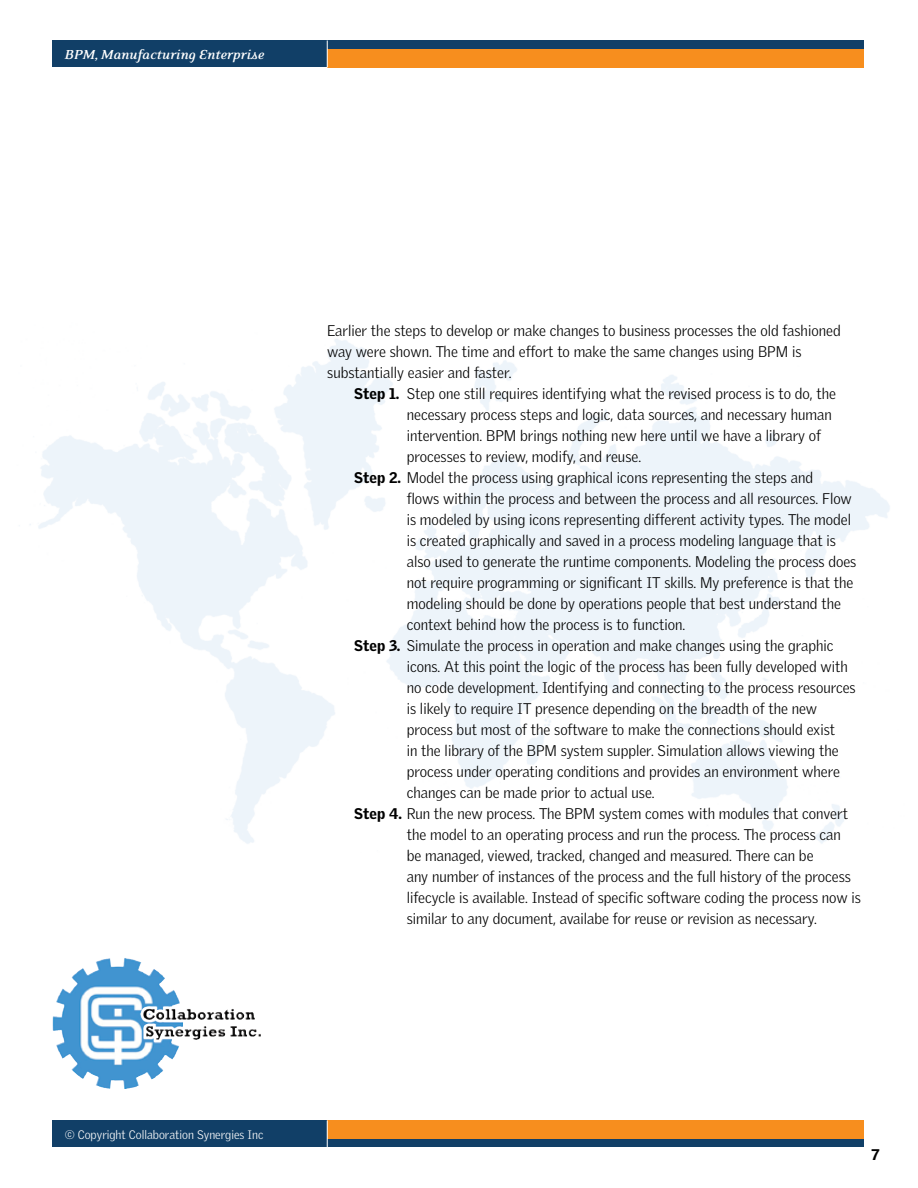
<style>
.page{position:relative;width:918px;height:1188px;background:#fff}
.page>*{position:absolute;margin:0;border:0;box-sizing:border-box;transform-origin:0 0}
.t1{font:300 15px/21px "Griffith Gothic";color:#000}
.t2{font:italic 700 15px "Eidetic Neo";color:#fff}
.t3{font:900 15px "Griffith Gothic";color:#000}
.t4{font:300 12px "Griffith Gothic";color:#fff}
.s1{font-weight:900}
</style>
<div class="page">
<div style="left:53px;top:40px;width:811px;height:28px;background:#113f67"></div>
<div style="left:328px;top:49px;width:536px;height:19px;background:#f78e1e"></div>
<svg style="left:327px;top:40px;width:1px;height:28px"></svg>
<img style="left:71px;top:958px;width:53px;height:34px">
<div style="left:53px;top:1120px;width:811px;height:28px;background:#113f67"></div>
<div style="left:328px;top:1120px;width:536px;height:19px;background:#f78e1e"></div>
<svg style="left:327px;top:1120px;width:1px;height:28px"></svg>
<p class="t2" style="left:65px;top:47px;width:201px">BPM, Manufacturing Enterprise</p>
<p class="t1" style="left:327px;top:320px;width:515px">Earlier the steps to develop or make changes to business processes the old fashioned way were shown. The time and effort to make the same changes using BPM is substantially easier and faster.</p>
<p class="t1" style="left:354px;top:383px;width:483px"><span class="s1">Step 1.</span> Step one still requires identifying what the revised process is to do, the</p>
<p class="t1" style="left:407px;top:404px;width:427px">necessary process steps and logic, data sources, and necessary human</p>
<p class="t1" style="left:407px;top:425px;width:416px">intervention. BPM brings nothing new here until we have a library of</p>
<p class="t1" style="left:407px;top:446px;width:236px">processes to review, modify, and reuse.</p>
<p class="t1" style="left:354px;top:467px;width:460px"><span class="s1">Step 2.</span> Model the process using graphical icons representing the steps and</p>
<p class="t1" style="left:407px;top:488px;width:447px">flows within the process and between the process and all resources. Flow</p>
<p class="t1" style="left:407px;top:509px;width:446px">is modeled by using icons representing different activity types. The model</p>
<p class="t1" style="left:407px;top:530px;width:431px">is created graphically and saved in a process modeling language that is</p>
<p class="t1" style="left:407px;top:551px;width:451px">also used to generate the runtime components. Modeling the process does</p>
<p class="t1" style="left:407px;top:572px;width:448px">not require programming or significant IT skills. My preference is that the</p>
<p class="t1" style="left:407px;top:593px;width:436px">modeling should be done by operations people that best understand the</p>
<p class="t1" style="left:407px;top:614px;width:280px">context behind how the process is to function.</p>
<p class="t1" style="left:354px;top:635px;width:481px"><span class="s1">Step 3.</span> Simulate the process in operation and make changes using the graphic</p>
<p class="t1" style="left:407px;top:656px;width:443px">icons. At this point the logic of the process has been fully developed with</p>
<p class="t1" style="left:407px;top:677px;width:451px">no code development. Identifying and connecting to the process resources</p>
<p class="t1" style="left:407px;top:698px;width:412px">is likely to require IT presence depending on the breadth of the new</p>
<p class="t1" style="left:407px;top:719px;width:430px">process but most of the software to make the connections should exist</p>
<p class="t1" style="left:407px;top:740px;width:433px">in the library of the BPM system suppler. Simulation allows viewing the</p>
<p class="t1" style="left:407px;top:761px;width:435px">process under operating conditions and provides an environment where</p>
<p class="t1" style="left:407px;top:782px;width:249px">changes can be made prior to actual use.</p>
<p class="t1" style="left:354px;top:803px;width:495px"><span class="s1">Step 4.</span> Run the new process. The BPM system comes with modules that convert</p>
<p class="t1" style="left:407px;top:824px;width:436px">the model to an operating process and run the process. The process can</p>
<p class="t1" style="left:407px;top:845px;width:408px">be managed, viewed, tracked, changed and measured. There can be</p>
<p class="t1" style="left:407px;top:866px;width:446px">any number of instances of the process and the full history of the process</p>
<p class="t1" style="left:407px;top:887px;width:456px">lifecycle is available. Instead of specific software coding the process now is</p>
<p class="t1" style="left:407px;top:908px;width:412px">similar to any document, availabe for reuse or revision as necessary.</p>
<p class="t4" style="left:65px;top:1128px;width:200px">© Copyright Collaboration Synergies Inc</p>
<p class="t3" style="left:872px;top:1145px;width:10px">7</p>
</div>
